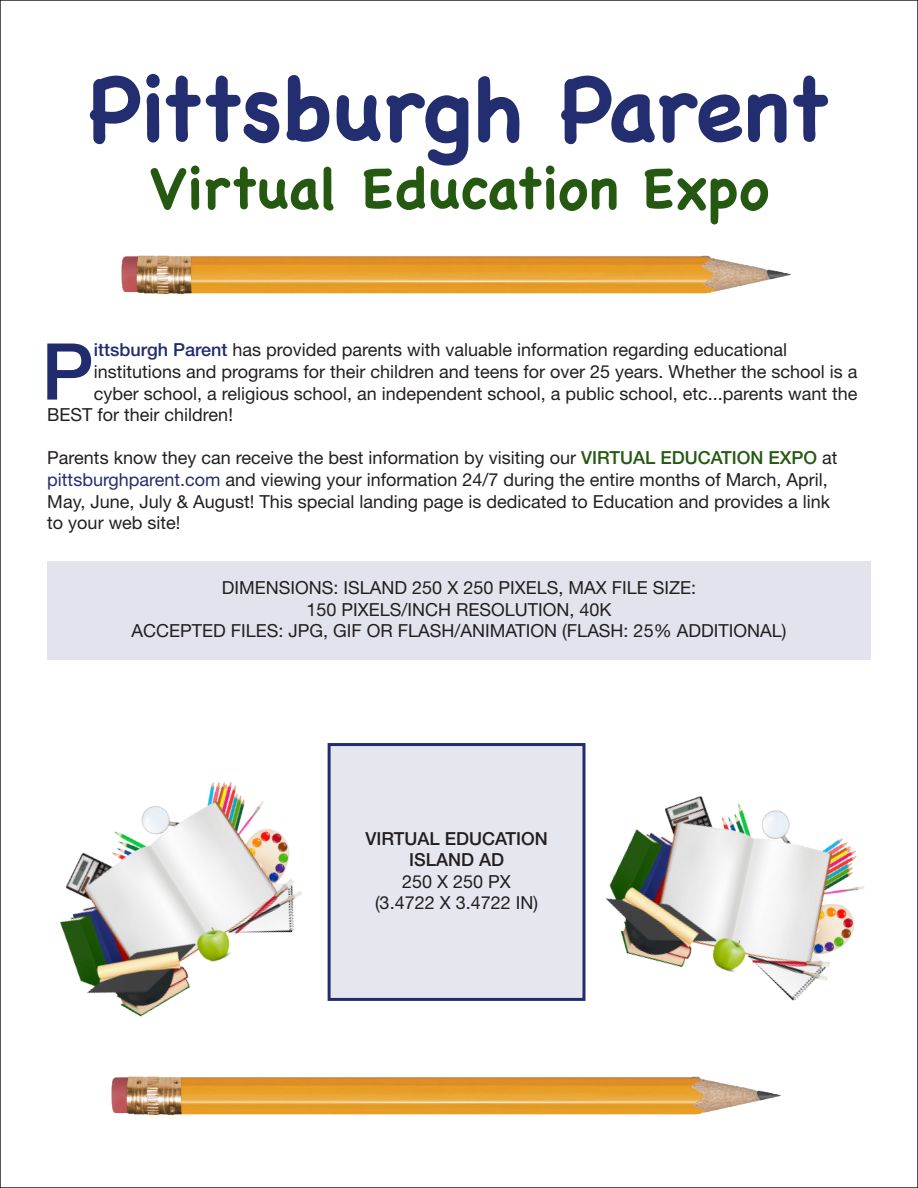
<style>
.page{position:relative;width:918px;height:1188px;background:#fff}
.page>*{position:absolute;margin:0;border:0;box-sizing:border-box;transform-origin:0 0}
.t1{font:700 88.5px "Chalkboard";letter-spacing:-.01em;color:#232e70}
.t2{font:500 78.45px "Helvetica Neue";color:#212c6e}
.t3{font:700 57px "Chalkboard";color:#255911}
.t4{font:18px/21.6px "Helvetica Neue";color:#231f20}
.t5{font:500 18px/21.6px "Helvetica Neue";color:#231f20;text-align:center}
.s1{font-weight:500;color:#212c6e}
.s2{font-weight:500;color:#255911}
.s3{color:#232e70}
</style>
<div class="page">
<div style="left:47px;top:562px;width:824px;height:98px;background:#e2e3ec"></div>
<img style="left:585px;top:758px;width:280px;height:243px">
<img style="left:60px;top:754px;width:268px;height:263px">
<div style="left:328px;top:744px;width:256px;height:256px;background:#e5e6ee"></div>
<div style="left:328px;top:743px;width:257px;height:258px;border:3px solid #222d6f"></div>
<img style="left:111px;top:1076px;width:670px;height:40px">
<img style="left:121px;top:255px;width:670px;height:40px">
<p class="t1" style="left:88px;top:57px;width:743px">Pittsburgh Parent</p>
<p class="t3" style="left:150px;top:155px;width:620px">Virtual Education Expo</p>
<p class="t2" style="left:41px;top:325px;width:54px">P</p>
<p class="t4" style="left:94px;top:339px;width:695px"><span class="s1">ittsburgh Parent</span> has provided parents with valuable information regarding educational</p>
<p class="t4" style="left:94px;top:361px;width:765px">institutions and programs for their children and teens for over 25 years. Whether the school is a</p>
<p class="t4" style="left:94px;top:382px;width:765px">cyber school, a religious school, an independent school, a public school, etc...parents want the</p>
<p class="t4" style="left:47px;top:404px;width:187px">BEST for their children!</p>
<p class="t4" style="left:47px;top:447px;width:792px">Parents know they can receive the best information by visiting our <span class="s2">VIRTUAL EDUCATION EXPO</span> at <span class="s3">pittsburghparent.com</span> and viewing your information 24/7 during the entire months of March, April, May, June, July &amp; August! This special landing page is dedicated to Education and provides a link to your web site!</p>
<p class="t4" style="left:132px;top:577px;width:656px;text-align:center">DIMENSIONS: ISLAND 250 X 250 PIXELS, MAX FILE SIZE:<br>150 PIXELS/INCH RESOLUTION, 40K<br>ACCEPTED FILES: JPG, GIF OR FLASH/ANIMATION (FLASH: 25% ADDITIONAL)</p>
<p class="t5" style="left:365px;top:827px;width:184px">VIRTUAL EDUCATION<br>ISLAND AD</p>
<p class="t4" style="left:402px;top:870px;width:110px">250 X 250 PX</p>
<p class="t4" style="left:375px;top:892px;width:165px">(3.4722 X 3.4722 IN)</p>
</div>
